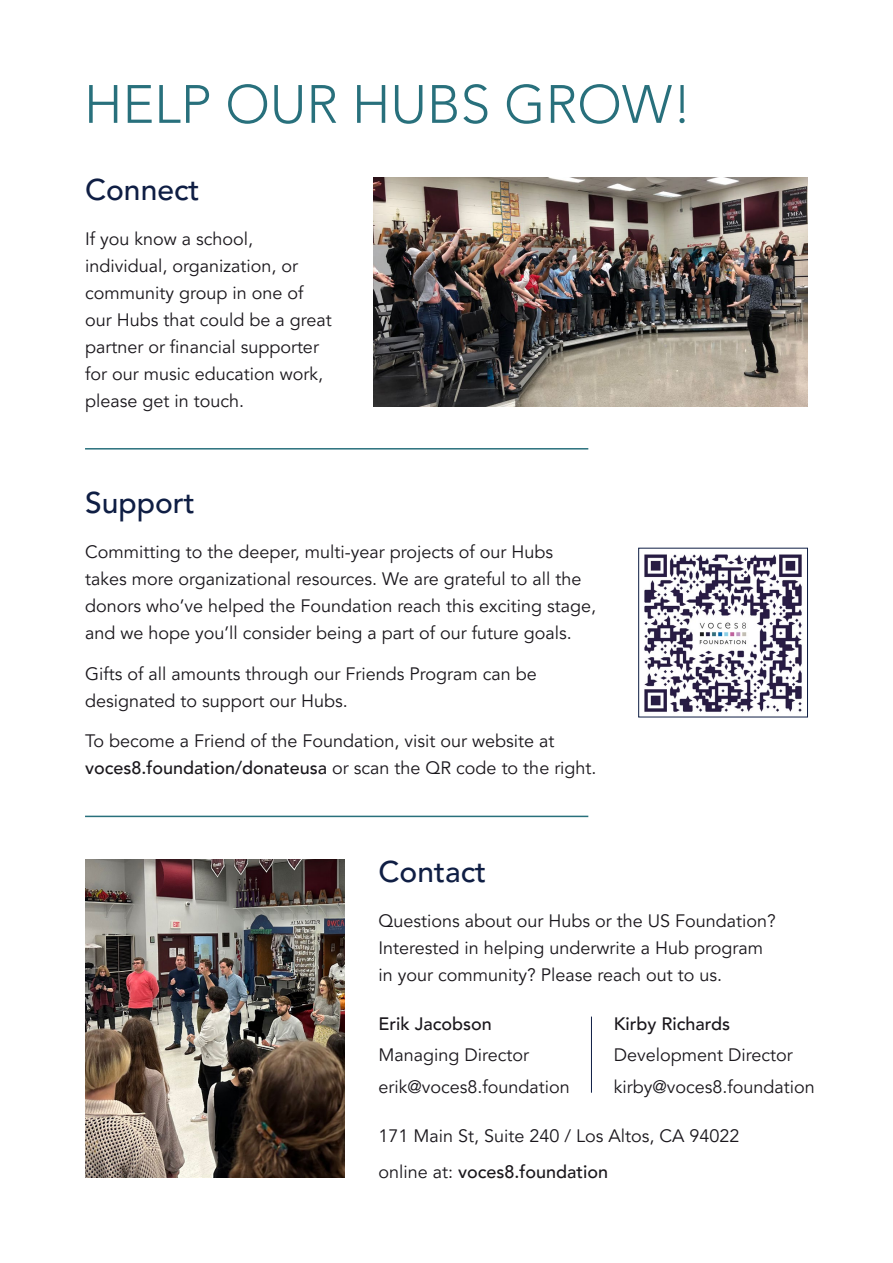
<style>
.page{position:relative;width:893px;height:1263px;background:#fff}
.page>*{position:absolute;margin:0;border:0;box-sizing:border-box;transform-origin:0 0}
.Headline_Event{font:300 53.4px "Avenir LT Pro";color:#28707c}
.Title_Sm{font:500 30px "Avenir LT Pro";color:#0f1e44}
.Body{font:18px/27px "Avenir LT Pro";color:#1a171c}
.Body-2{font:500 18px "Avenir LT Pro";color:#1a171c}
.s1{font-weight:500}
.s2{font-weight:400}
</style>
<div class="page">
<hr style="left:591px;top:1016px;width:1px;height:77px;background:#0f1e44">
<img style="left:644px;top:554px;width:158px;height:158px">
<div style="left:638px;top:548px;width:170px;height:169px;border:1px solid #0f1e44"></div>
<img style="left:373px;top:177px;width:435px;height:230px">
<img style="left:85px;top:859px;width:259px;height:319px">
<hr style="left:85px;top:448px;width:503px;height:1px;background:#28707c">
<hr style="left:85px;top:816px;width:503px;height:1px;background:#28707c">
<p class="Headline_Event" style="left:84px;top:73px;width:609px">HELP OUR HUBS GROW!</p>
<p class="Title_Sm" style="left:85px;top:172px;width:116px">Connect</p>
<p class="Body" style="left:85px;top:225px;width:248px">If you know a school, individual, organization, or community group in one of our Hubs that could be a great partner or financial supporter for our music education work, please get in touch.</p>
<p class="Title_Sm" style="left:85px;top:485px;width:112px">Support</p>
<p class="Body" style="left:85px;top:539px;width:513px">Committing to the deeper, multi-year projects of our Hubs takes more organizational resources. We are grateful to all the donors who’ve helped the Foundation reach this exciting stage, and we hope you’ll consider being a part of our future goals.</p>
<p class="Body" style="left:85px;top:660px;width:453px">Gifts of all amounts through our Friends Program can be designated to support our Hubs.</p>
<p class="Body" style="left:85px;top:728px;width:513px">To become a Friend of the Foundation, visit our website at <span class="s1">voces8.foundation/donateusa</span> or scan the QR code to the right.</p>
<p class="Title_Sm" style="left:378px;top:854px;width:109px">Contact</p>
<p class="Body" style="left:378px;top:907px;width:399px">Questions about our Hubs or the US Foundation?<br>Interested in helping underwrite a Hub program in your community? Please reach out to us.</p>
<p class="Body-2" style="left:378px;top:1013px;width:115px">Erik Jacobson</p>
<p class="Body" style="left:378px;top:1042px;width:152px">Managing Director</p>
<p class="Body" style="left:378px;top:1073px;width:193px">erik@voces8.foundation</p>
<p class="Body-2" style="left:614px;top:1013px;width:118px">Kirby Richards</p>
<p class="Body" style="left:614px;top:1042px;width:180px">Development Director</p>
<p class="Body" style="left:614px;top:1073px;width:203px">kirby@voces8.foundation</p>
<p class="Body" style="left:378px;top:1122px;width:363px">171 Main St, Suite 240 / Los Altos, CA 94022</p>
<p class="Body-2" style="left:378px;top:1161px;width:231px"><span class="s2">online at:</span> voces8.foundation</p>
</div>
